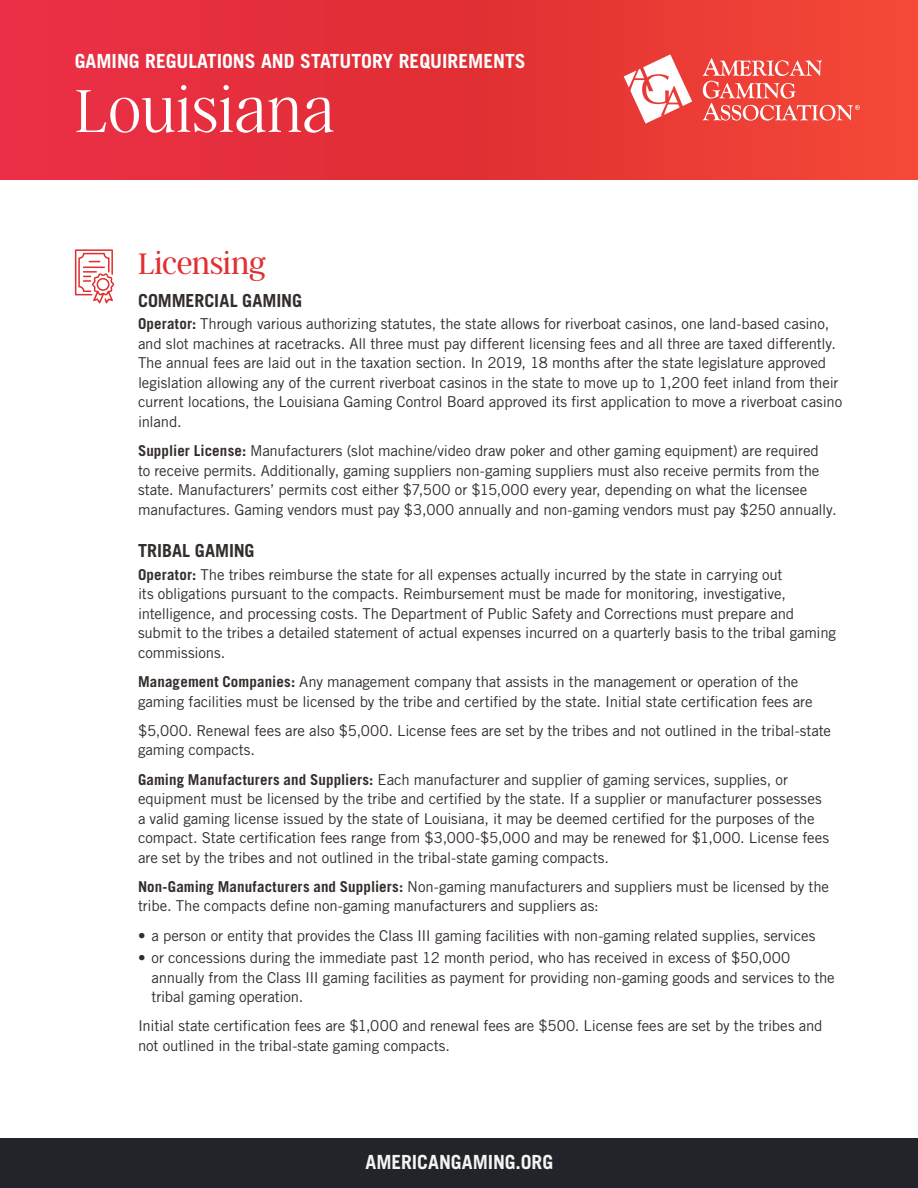
<style>
.page{position:relative;width:918px;height:1188px;background:#fff}
.page>*{position:absolute;margin:0;border:0;box-sizing:border-box;transform-origin:0 0}
.t1{font:100 67.5px "Argent CF";letter-spacing:.01em;color:#fff}
.t2{font:300 33px "Argent CF";letter-spacing:-.01em;color:#e22f32}
.t3{font:700 19.5px "Trade Gothic LT Std";color:#fff}
.t4{font:700 19.5px "Trade Gothic LT Std";color:#f4f4f4}
.t5{font:700 18px "Trade Gothic LT Std";letter-spacing:-.005em;color:#332d2b}
.t6{font:15px/19.5px "Trade Gothic LT Std";letter-spacing:-.01em;color:#332d2b}
.s1{font-weight:700}
</style>
<div class="page">
<div style="left:0;top:1138px;width:918px;height:50px;background:#212529"></div>
<div style="left:0;top:0;width:918px;height:179px;background:linear-gradient(to right,#e32841,#ed4332)"></div>
<svg style="left:624px;top:54px;width:68px;height:70px"></svg>
<svg style="left:703px;top:58px;width:157px;height:63px;background:#f1635a"></svg>
<svg style="left:75px;top:249px;width:39px;height:54px"></svg>
<h3 class="t3" style="left:75px;top:50px;width:452px">GAMING REGULATIONS AND STATUTORY REQUIREMENTS</h3>
<h1 class="t1" style="left:75px;top:76px;width:262px">Louisiana</h1>
<h2 class="t2" style="left:138px;top:246px;width:130px">Licensing</h2>
<p class="t5" style="left:138px;top:289px;width:166px">COMMERCIAL GAMING</p>
<p class="t6" style="left:138px;top:314px;width:706px"><span class="s1">Operator:</span> Through various authorizing statutes, the state allows for riverboat casinos, one land-based casino, and slot machines at racetracks. All three must pay different licensing fees and all three are taxed differently.<br>The annual fees are laid out in the taxation section. In 2019, 18 months after the state legislature approved legislation allowing any of the current riverboat casinos in the state to move up to 1,200 feet inland from their current locations, the Louisiana Gaming Control Board approved its first application to move a riverboat casino inland.</p>
<p class="t6" style="left:138px;top:441px;width:700px"><span class="s1">Supplier License:</span> Manufacturers (slot machine/video draw poker and other gaming equipment) are required<br>to receive permits. Additionally, gaming suppliers non-gaming suppliers must also receive permits from the state. Manufacturers’ permits cost either $7,500 or $15,000 every year, depending on what the licensee manufactures. Gaming vendors must pay $3,000 annually and non-gaming vendors must pay $250 annually.</p>
<p class="t5" style="left:138px;top:540px;width:118px">TRIBAL GAMING</p>
<p class="t6" style="left:138px;top:565px;width:700px"><span class="s1">Operator:</span> The tribes reimburse the state for all expenses actually incurred by the state in carrying out<br>its obligations pursuant to the compacts. Reimbursement must be made for monitoring, investigative, intelligence, and processing costs. The Department of Public Safety and Corrections must prepare and submit to the tribes a detailed statement of actual expenses incurred on a quarterly basis to the tribal gaming commissions.</p>
<p class="t6" style="left:138px;top:672px;width:676px"><span class="s1">Management Companies:</span> Any management company that assists in the management or operation of the gaming facilities must be licensed by the tribe and certified by the state. Initial state certification fees are</p>
<p class="t6" style="left:138px;top:721px;width:695px">$5,000. Renewal fees are also $5,000. License fees are set by the tribes and not outlined in the tribal-state gaming compacts.</p>
<p class="t6" style="left:138px;top:769px;width:693px"><span class="s1">Gaming Manufacturers and Suppliers:</span> Each manufacturer and supplier of gaming services, supplies, or equipment must be licensed by the tribe and certified by the state. If a supplier or manufacturer possesses a valid gaming license issued by the state of Louisiana, it may be deemed certified for the purposes of the compact. State certification fees range from $3,000-$5,000 and may be renewed for $1,000. License fees are set by the tribes and not outlined in the tribal-state gaming compacts.</p>
<p class="t6" style="left:138px;top:877px;width:693px"><span class="s1">Non-Gaming Manufacturers and Suppliers:</span> Non-gaming manufacturers and suppliers must be licensed by the tribe. The compacts define non-gaming manufacturers and suppliers as:</p>
<p class="t6" style="left:138px;top:925px;width:679px">• a person or entity that provides the Class III gaming facilities with non-gaming related supplies, services</p>
<p class="t6" style="left:152px;top:948px;width:685px;text-indent:-14px">• or concessions during the immediate past 12 month period, who has received in excess of $50,000 annually from the Class III gaming facilities as payment for providing non-gaming goods and services to the tribal gaming operation.</p>
<p class="t6" style="left:138px;top:1016px;width:686px">Initial state certification fees are $1,000 and renewal fees are $500. License fees are set by the tribes and not outlined in the tribal-state gaming compacts.</p>
<h3 class="t4" style="left:365px;top:1150px;width:189px">AMERICANGAMING.ORG</h3>
</div>
